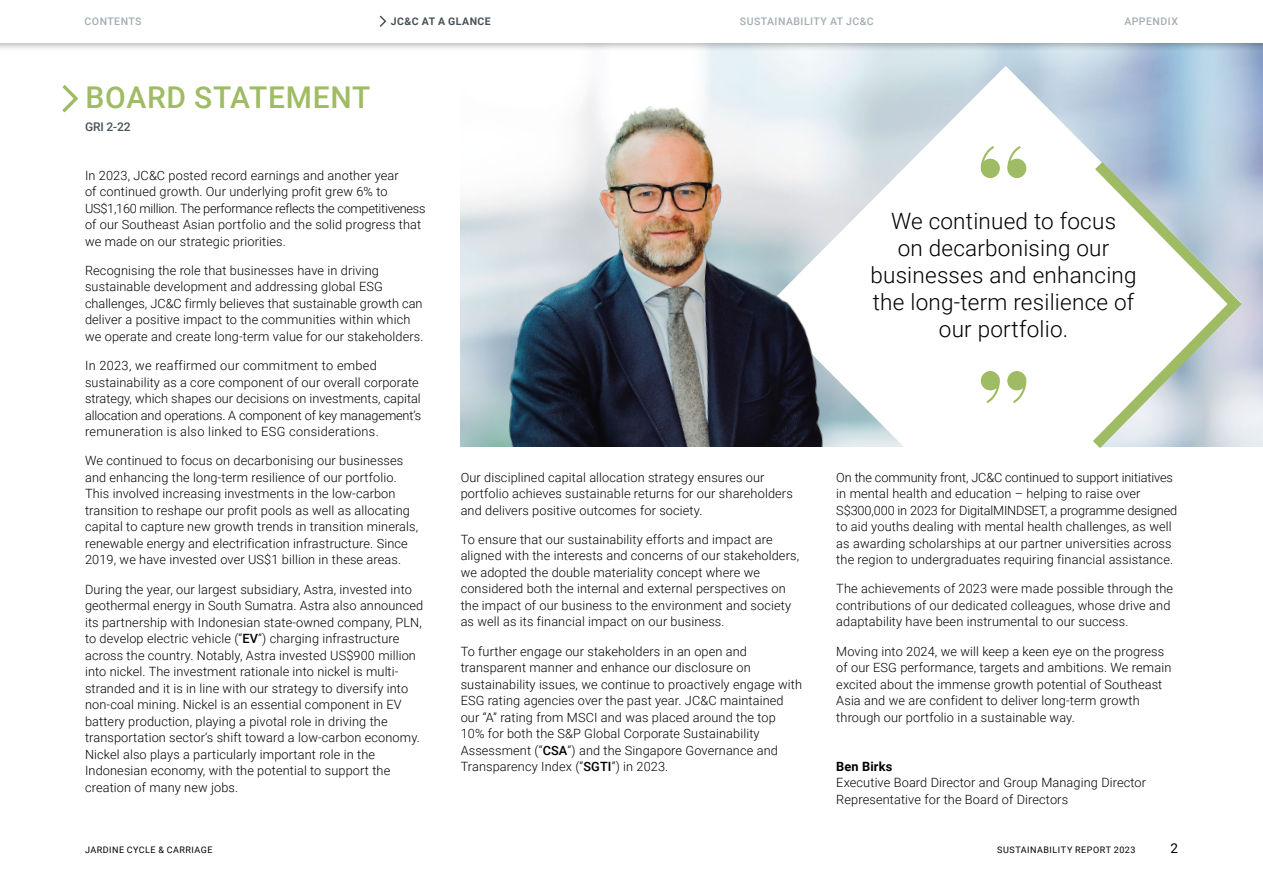
<style>
.page{position:relative;width:1263px;height:893px;background:#fff}
.page>*{position:absolute;margin:0;border:0;box-sizing:border-box;transform-origin:0 0}
.t1{font:500 30px "Roboto";letter-spacing:.025em;color:#9fbb63}
.t2{font:300 22.5px/27px "Roboto";letter-spacing:.01em;color:#000;text-align:center}
.t3{font:13.5px "Roboto";color:#000}
.t4{font:300 12.75px/16.5px "Roboto";letter-spacing:.01em;color:#000}
.t5{font:700 12.75px "Roboto";letter-spacing:.01em;color:#000}
.t6{font:500 12px "Roboto";color:#485358}
.t7{font:500 10.5px "Roboto";letter-spacing:.045em;color:#a3adb2}
.t8{font:700 10.5px "Roboto";letter-spacing:.045em;color:#485358}
.t9{font:9px "Roboto";letter-spacing:.06em;color:#000}
.s1{font-weight:500}
</style>
<div class="page">
<svg style="left:62px;top:85px;width:16px;height:28px"></svg>
<svg style="left:765px;top:66px;width:476px;height:381px"></svg>
<svg style="left:1082px;top:151px;width:167px;height:297px"></svg>
<svg style="left:980px;top:146px;width:20px;height:33px"></svg>
<svg style="left:1007px;top:146px;width:20px;height:33px"></svg>
<svg style="left:1007px;top:370px;width:19px;height:33px"></svg>
<svg style="left:980px;top:370px;width:20px;height:33px"></svg>
<img style="left:461px;top:85px;width:408px;height:361px">
<div style="left:0;top:0;width:1263px;height:52px;background:#000;opacity:.3"></div>
<div style="left:0;top:0;width:1263px;height:43px;background:#fff"></div>
<svg style="left:379px;top:15px;width:8px;height:12px"></svg>
<p class="t7" style="left:85px;top:14px;width:58px">CONTENTS</p>
<p class="t8" style="left:391px;top:14px;width:102px">JC&amp;C AT A GLANCE</p>
<p class="t7" style="left:740px;top:14px;width:135px">SUSTAINABILITY AT JC&amp;C</p>
<p class="t7" style="left:1124px;top:14px;width:55px">APPENDIX</p>
<h1 class="t1" style="left:86px;top:76px;width:286px">BOARD STATEMENT</h1>
<p class="t6" style="left:85px;top:118px;width:47px">GRI 2-22</p>
<p class="t4" style="left:85px;top:166px;width:342px">In 2023, JC&amp;C posted record earnings and another year<br>of continued growth. Our underlying profit grew 6% to US$1,160 million. The performance reflects the competitiveness of our Southeast Asian portfolio and the solid progress that we made on our strategic priorities.</p>
<p class="t4" style="left:85px;top:262px;width:340px">Recognising the role that businesses have in driving sustainable development and addressing global ESG challenges, JC&amp;C firmly believes that sustainable growth can deliver a positive impact to the communities within which we operate and create long-term value for our stakeholders.</p>
<p class="t4" style="left:85px;top:357px;width:338px">In 2023, we reaffirmed our commitment to embed sustainability as a core component of our overall corporate strategy, which shapes our decisions on investments, capital allocation and operations. A component of key management’s remuneration is also linked to ESG considerations.</p>
<p class="t4" style="left:85px;top:452px;width:335px">We continued to focus on decarbonising our businesses and enhancing the long-term resilience of our portfolio.<br>This involved increasing investments in the low-carbon transition to reshape our profit pools as well as allocating capital to capture new growth trends in transition minerals, renewable energy and electrification infrastructure. Since 2019, we have invested over US$1 billion in these areas.</p>
<p class="t4" style="left:85px;top:580px;width:340px">During the year, our largest subsidiary, Astra, invested into geothermal energy in South Sumatra. Astra also announced its partnership with Indonesian state-owned company, PLN, to develop electric vehicle (“<span class="s1">EV</span>”) charging infrastructure across the country. Notably, Astra invested US$900 million into nickel. The investment rationale into nickel is multi&shy;stranded and it is in line with our strategy to diversify into non-coal mining. Nickel is an essential component in EV battery production, playing a pivotal role in driving the transportation sector’s shift toward a low-carbon economy.<br>Nickel also plays a particularly important role in the Indonesian economy, with the potential to support the creation of many new jobs.</p>
<h2 class="t2" style="left:870px;top:207px;width:268px">We continued to focus<br>on decarbonising our businesses and enhancing the long-term resilience of our portfolio.</h2>
<p class="t4" style="left:461px;top:468px;width:334px">Our disciplined capital allocation strategy ensures our portfolio achieves sustainable returns for our shareholders and delivers positive outcomes for society.</p>
<p class="t4" style="left:461px;top:531px;width:340px">To ensure that our sustainability efforts and impact are aligned with the interests and concerns of our stakeholders, we adopted the double materiality concept where we considered both the internal and external perspectives on the impact of our business to the environment and society as well as its financial impact on our business.</p>
<p class="t4" style="left:461px;top:642px;width:343px">To further engage our stakeholders in an open and transparent manner and enhance our disclosure on sustainability issues, we continue to proactively engage with ESG rating agencies over the past year. JC&amp;C maintained our “A” rating from MSCI and was placed around the top 10% for both the S&amp;P Global Corporate Sustainability Assessment (“<span class="s1">CSA</span>”) and the Singapore Governance and Transparency Index (“<span class="s1">SGTI</span>”) in 2023.</p>
<p class="t4" style="left:836px;top:468px;width:343px">On the community front, JC&amp;C continued to support initiatives in mental health and education – helping to raise over S$300,000 in 2023 for DigitalMINDSET, a programme designed to aid youths dealing with mental health challenges, as well as awarding scholarships at our partner universities across the region to undergraduates requiring financial assistance.</p>
<p class="t4" style="left:836px;top:580px;width:338px">The achievements of 2023 were made possible through the contributions of our dedicated colleagues, whose drive and adaptability have been instrumental to our success.</p>
<p class="t4" style="left:836px;top:642px;width:336px">Moving into 2024, we will keep a keen eye on the progress of our ESG performance, targets and ambitions. We remain excited about the immense growth potential of Southeast Asia and we are confident to deliver long-term growth through our portfolio in a sustainable way.</p>
<p class="t5" style="left:836px;top:757px;width:57px">Ben Birks</p>
<p class="t4" style="left:836px;top:774px;width:311px">Executive Board Director and Group Managing Director<br>Representative for the Board of Directors</p>
<p class="t9" style="left:85px;top:844px;width:129px">JARDINE CYCLE &amp; CARRIAGE</p>
<p class="t9" style="left:997px;top:844px;width:140px">SUSTAINABILITY REPORT 2023</p>
<p class="t3" style="left:1170px;top:839px;width:9px">2</p>
</div>
